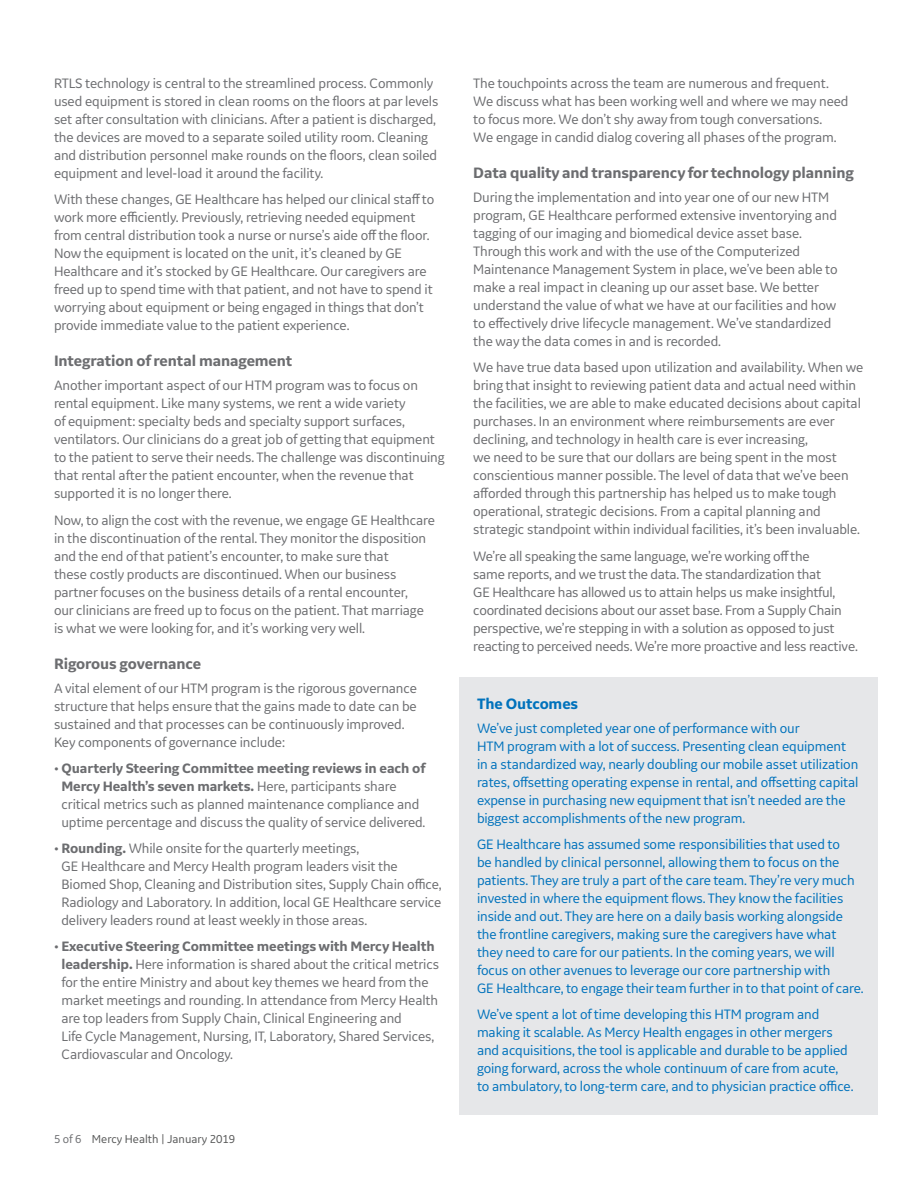
<style>
.page{position:relative;width:918px;height:1188px;background:#fff}
.page>*{position:absolute;margin:0;border:0;box-sizing:border-box;transform-origin:0 0}
.t1{font:700 15.75px "GE Inspira Sans";letter-spacing:-.01em;color:#6c6d70}
.t2{font:700 15.75px "GE Inspira Sans";letter-spacing:-.01em;color:#0072bc}
.t3{font:14.25px/18px "GE Inspira Sans";letter-spacing:-.01em;color:#6c6d70}
.t4{font:14.25px/18px "GE Inspira Sans";letter-spacing:-.01em;color:#0072bc}
.t5{font:12px "GE Inspira Sans";color:#565757}
.s1{font-weight:700}
.s2{color:#6c6d70}
</style>
<div class="page">
<div style="left:459px;top:677px;width:419px;height:437px;background:#e6e7e9"></div>
<p class="t3" style="left:54px;top:74px;width:386px">RTLS technology is central to the streamlined process. Commonly used equipment is stored in clean rooms on the floors at par levels set after consultation with clinicians. After a patient is discharged, the devices are moved to a separate soiled utility room. Cleaning and distribution personnel make rounds on the floors, clean soiled equipment and level-load it around the facility.</p>
<p class="t3" style="left:54px;top:190px;width:382px">With these changes, GE Healthcare has helped our clinical staff to work more efficiently. Previously, retrieving needed equipment from central distribution took a nurse or nurse’s aide off the floor.<br>Now the equipment is located on the unit, it’s cleaned by GE Healthcare and it’s stocked by GE Healthcare. Our caregivers are freed up to spend time with that patient, and not have to spend it worrying about equipment or being engaged in things that don’t provide immediate value to the patient experience.</p>
<p class="t1" style="left:54px;top:351px;width:240px">Integration of rental management</p>
<p class="t3" style="left:54px;top:376px;width:392px">Another important aspect of our HTM program was to focus on rental equipment. Like many systems, we rent a wide variety<br>of equipment: specialty beds and specialty support surfaces, ventilators. Our clinicians do a great job of getting that equipment to the patient to serve their needs. The challenge was discontinuing that rental after the patient encounter, when the revenue that supported it is no longer there.</p>
<p class="t3" style="left:54px;top:511px;width:382px">Now, to align the cost with the revenue, we engage GE Healthcare in the discontinuation of the rental. They monitor the disposition and the end of that patient’s encounter, to make sure that<br>these costly products are discontinued. When our business partner focuses on the business details of a rental encounter,<br>our clinicians are freed up to focus on the patient. That marriage is what we were looking for, and it’s working very well.</p>
<p class="t1" style="left:54px;top:654px;width:149px">Rigorous governance</p>
<p class="t3" style="left:54px;top:679px;width:365px">A vital element of our HTM program is the rigorous governance structure that helps ensure that the gains made to date can be sustained and that processes can be continuously improved.<br>Key components of governance include:</p>
<p class="t3" style="left:61px;top:759px;width:365px;text-indent:-7px">• <span class="s1">Quarterly Steering Committee meeting reviews in each of Mercy Health’s seven markets.</span> Here, participants share critical metrics such as planned maintenance compliance and uptime percentage and discuss the quality of service delivered.</p>
<p class="t3" style="left:61px;top:839px;width:382px;text-indent:-7px">• <span class="s1">Rounding.</span> While onsite for the quarterly meetings,<br>GE Healthcare and Mercy Health program leaders visit the Biomed Shop, Cleaning and Distribution sites, Supply Chain office, Radiology and Laboratory. In addition, local GE Healthcare service delivery leaders round at least weekly in those areas.</p>
<p class="t3" style="left:61px;top:937px;width:379px;text-indent:-7px">• <span class="s1">Executive Steering Committee meetings with Mercy Health leadership.</span> Here information is shared about the critical metrics for the entire Ministry and about key themes we heard from the market meetings and rounding. In attendance from Mercy Health are top leaders from Supply Chain, Clinical Engineering and<br>Life Cycle Management, Nursing, IT, Laboratory, Shared Services, Cardiovascular and Oncology.</p>
<p class="t5" style="left:54px;top:1132px;width:183px"><span class="s2">5 of 6</span> Mercy Health | January 2019</p>
<p class="t3" style="left:473px;top:74px;width:377px">The touchpoints across the team are numerous and frequent.<br>We discuss what has been working well and where we may need to focus more. We don’t shy away from tough conversations.<br>We engage in candid dialog covering all phases of the program.</p>
<p class="t1" style="left:473px;top:163px;width:382px">Data quality and transparency for technology planning</p>
<p class="t3" style="left:473px;top:188px;width:366px">During the implementation and into year one of our new HTM program, GE Healthcare performed extensive inventorying and tagging of our imaging and biomedical device asset base.<br>Through this work and with the use of the Computerized Maintenance Management System in place, we’ve been able to make a real impact in cleaning up our asset base. We better understand the value of what we have at our facilities and how to effectively drive lifecycle management. We’ve standardized the way the data comes in and is recorded.</p>
<p class="t3" style="left:473px;top:358px;width:392px">We have true data based upon utilization and availability. When we bring that insight to reviewing patient data and actual need within the facilities, we are able to make educated decisions about capital purchases. In an environment where reimbursements are ever declining, and technology in health care is ever increasing,<br>we need to be sure that our dollars are being spent in the most conscientious manner possible. The level of data that we’ve been afforded through this partnership has helped us to make tough operational, strategic decisions. From a capital planning and strategic standpoint within individual facilities, it’s been invaluable.</p>
<p class="t3" style="left:473px;top:547px;width:386px">We’re all speaking the same language, we’re working off the<br>same reports, and we trust the data. The standardization that<br>GE Healthcare has allowed us to attain helps us make insightful, coordinated decisions about our asset base. From a Supply Chain perspective, we’re stepping in with a solution as opposed to just reacting to perceived needs. We’re more proactive and less reactive.</p>
<p class="t2" style="left:477px;top:694px;width:103px">The Outcomes</p>
<p class="t4" style="left:477px;top:719px;width:383px">We’ve just completed year one of performance with our<br>HTM program with a lot of success. Presenting clean equipment in a standardized way, nearly doubling our mobile asset utilization rates, offsetting operating expense in rental, and offsetting capital expense in purchasing new equipment that isn’t needed are the biggest accomplishments of the new program.</p>
<p class="t4" style="left:477px;top:835px;width:388px">GE Healthcare has assumed some responsibilities that used to<br>be handled by clinical personnel, allowing them to focus on the patients. They are truly a part of the care team. They’re very much invested in where the equipment flows. They know the facilities inside and out. They are here on a daily basis working alongside the frontline caregivers, making sure the caregivers have what they need to care for our patients. In the coming years, we will focus on other avenues to leverage our core partnership with<br>GE Healthcare, to engage their team further in to that point of care.</p>
<p class="t4" style="left:477px;top:1005px;width:378px">We’ve spent a lot of time developing this HTM program and making it scalable. As Mercy Health engages in other mergers and acquisitions, the tool is applicable and durable to be applied going forward, across the whole continuum of care from acute, to ambulatory, to long-term care, and to physician practice office.</p>
</div>
